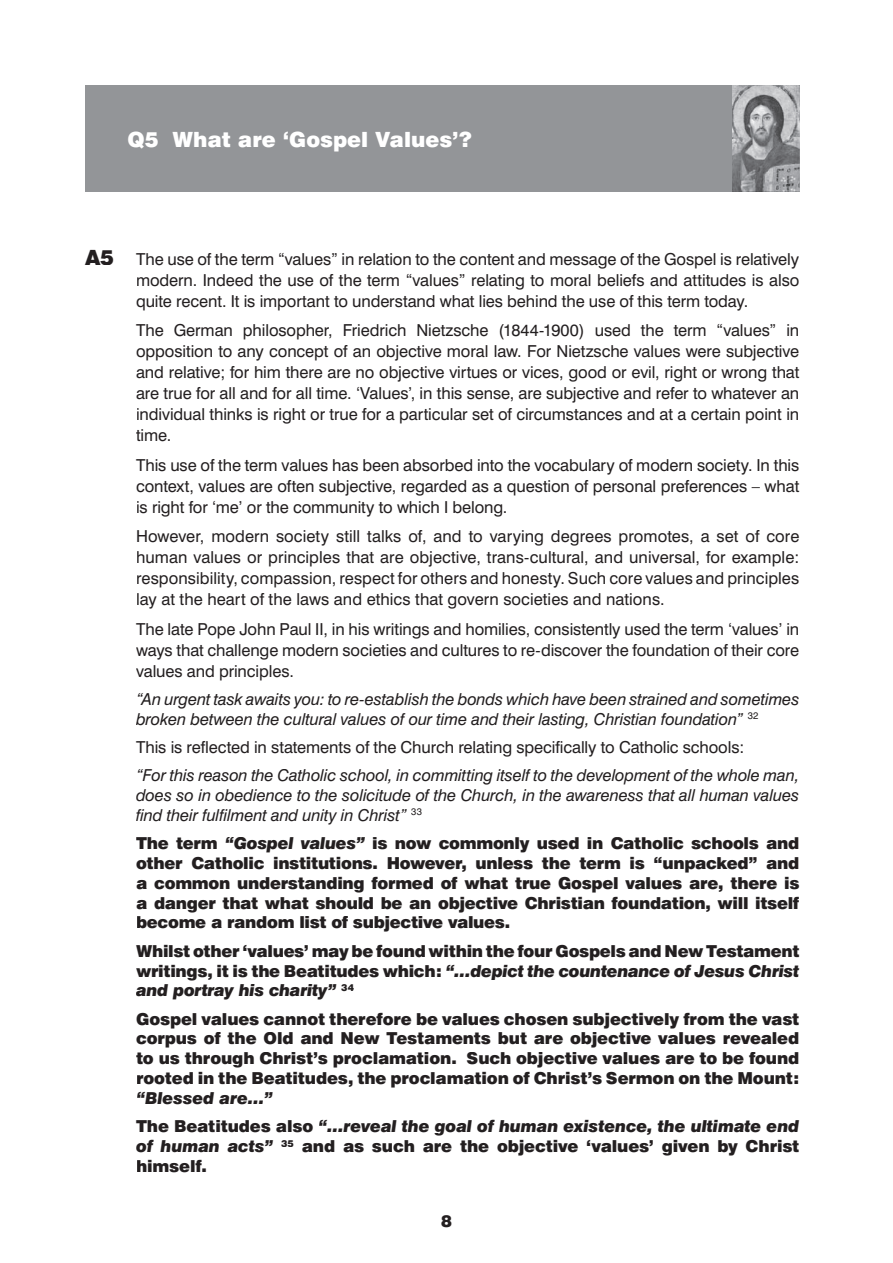
<style>
.page{position:relative;width:893px;height:1263px;background:#fff}
.page>*{position:absolute;margin:0;border:0;box-sizing:border-box;transform-origin:0 0}
.t1{font:900 21px "Swiss 721 BT";color:#fff}
.t2{font:900 21px "Swiss 721 BT";color:#231f20}
.t3{font:16.5px/21px "Swiss 721 BT";letter-spacing:-.005em;color:#231f20;text-align:justify}
.t4{font:900 16.5px/19.8px "Swiss 721 BT";letter-spacing:-.015em;color:#231f20;text-align:justify}
.t5{font:italic 16.5px/19.8px "Swiss 721 BT";letter-spacing:-.01em;color:#231f20}
.t6{font:italic 900 16.5px/28.3px "Swiss 721 BT";letter-spacing:-.01em;color:#231f20}
.s1{font-style:italic}
.s2{font-style:normal}
</style>
<div class="page">
<img style="left:731px;top:85px;width:68px;height:106px">
<div style="left:85px;top:85px;width:646px;height:106px;background:#939598"></div>
<p class="t1" style="left:128px;top:126px;width:346px">Q5 What are ‘Gospel Values’?</p>
<p class="t2" style="left:85px;top:244px;width:31px">A5</p>
<p class="t3" style="left:136px;top:248px;width:665px">The use of the term “values” in relation to the content and message of the Gospel is relatively modern. Indeed the use of the term “values” relating to moral beliefs and attitudes is also quite recent. It is important to understand what lies behind the use of this term today.</p>
<p class="t3" style="left:136px;top:320px;width:665px">The German philosopher, Friedrich Nietzsche (1844-1900) used the term “values” in opposition to any concept of an objective moral law. For Nietzsche values were subjective and relative; for him there are no objective virtues or vices, good or evil, right or wrong that are true for all and for all time. ‘Values’, in this sense, are subjective and refer to whatever an individual thinks is right or true for a particular set of circumstances and at a certain point in time.</p>
<p class="t3" style="left:136px;top:454px;width:665px">This use of the term values has been absorbed into the vocabulary of modern society. In this context, values are often subjective, regarded as a question of personal preferences – what is right for ‘me’ or the community to which I belong.</p>
<p class="t3" style="left:136px;top:526px;width:665px">However, modern society still talks of, and to varying degrees promotes, a set of core human values or principles that are objective, trans-cultural, and universal, for example: responsibility, compassion, respect for others and honesty. Such core values and principles lay at the heart of the laws and ethics that govern societies and nations.</p>
<p class="t3" style="left:136px;top:618px;width:665px">The late Pope John Paul II, in his writings and homilies, consistently used the term ‘values’ in ways that challenge modern societies and cultures to re-discover the foundation of their core values and principles.</p>
<p class="t5" style="left:136px;top:689px;width:665px">“An urgent task awaits you: to re-establish the bonds which have been strained and sometimes broken between the cultural values of our time and their lasting, Christian foundation” <sup>32</sup></p>
<p class="t3" style="left:136px;top:736px;width:610px">This is reflected in statements of the Church relating specifically to Catholic schools:</p>
<p class="t5" style="left:136px;top:765px;width:665px;text-align:justify">“For this reason the Catholic school, in committing itself to the development of the whole man, does so in obedience to the solicitude of the Church, in the awareness that all human values find their fulfilment and unity in Christ” <sup>33</sup></p>
<p class="t4" style="left:136px;top:833px;width:665px">The term <span class="s1">“Gospel values”</span> is now commonly used in Catholic schools and other Catholic institutions. However, unless the term is “unpacked” and a common understanding formed of what true Gospel values are, there is a danger that what should be an objective Christian foundation, will itself become a random list of subjective values.</p>
<p class="t4" style="left:136px;top:941px;width:665px">Whilst other ‘values’ may be found within the four Gospels and New Testament writings, it is the Beatitudes which: <span class="s1">“…depict the countenance of Jesus Christ and portray his charity”</span> <sup>34</sup></p>
<p class="t4" style="left:136px;top:1009px;width:665px">Gospel values cannot therefore be values chosen subjectively from the vast corpus of the Old and New Testaments but are objective values revealed to us through Christ’s proclamation. Such objective values are to be found rooted in the Beatitudes, the proclamation of Christ’s Sermon on the Mount:</p>
<p class="t6" style="left:136px;top:1084px;width:665px">“Blessed are…”<br><span class="s2">The Beatitudes also</span> “…reveal the goal of human existence, the ultimate end</p>
<p class="t4" style="left:136px;top:1136px;width:665px"><span class="s1">of human acts”</span> <sup>35</sup> and as such are the objective ‘values’ given by Christ himself.</p>
<p class="t4" style="left:441px;top:1211px;width:12px">8</p>
</div>
